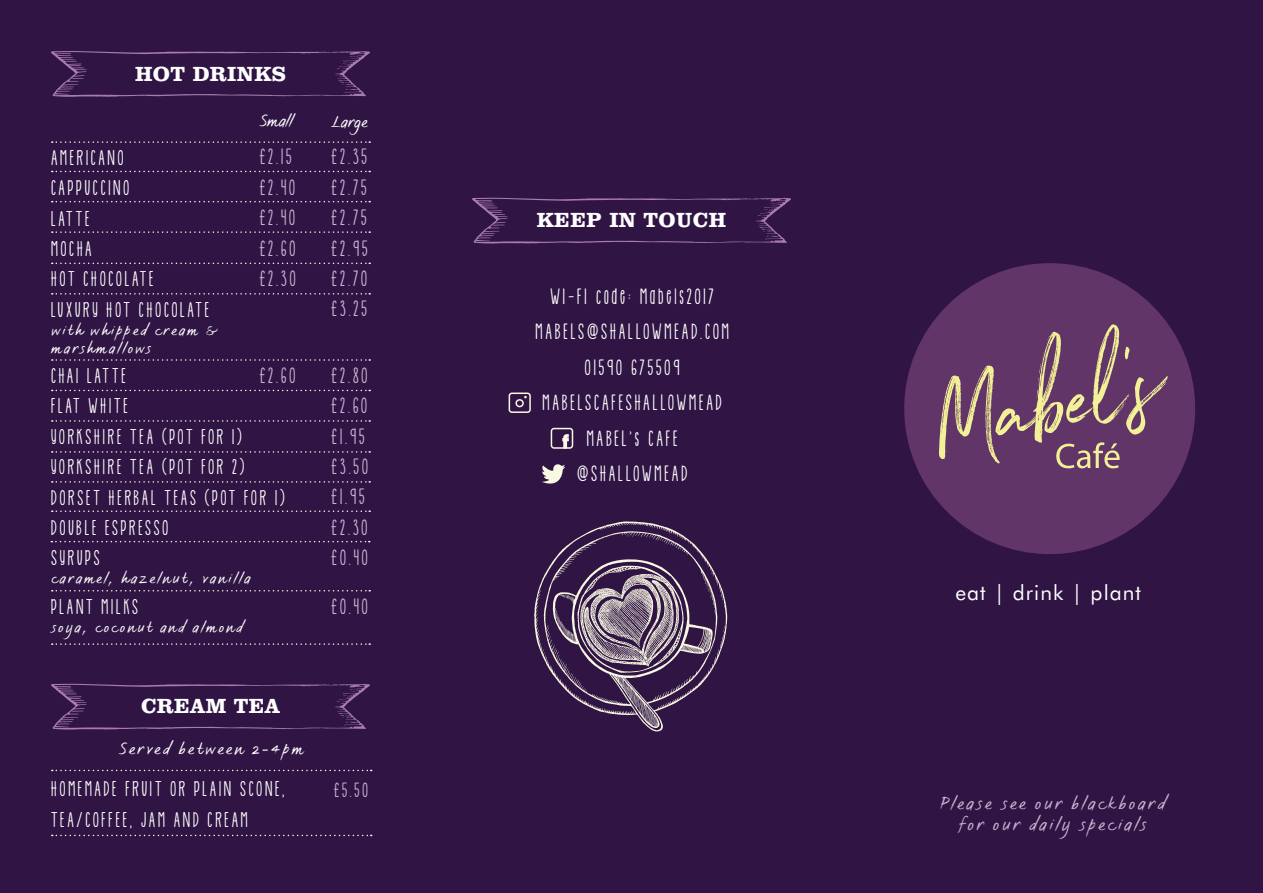
<style>
.page{position:relative;width:1263px;height:893px;background:#301544}
.page>*{position:absolute;margin:0;border:0;box-sizing:border-box;transform-origin:0 0}
.t1{font:21px "KG How Many Times";letter-spacing:.14em;color:#ceb5d3}
.t2{font:21px "KG How Many Times";letter-spacing:.14em;color:#fff}
.t3{font:700 21px "Clarendon BT";letter-spacing:.02em;color:#fff}
.t4{font:21px "Futura BT";letter-spacing:.05em;color:#fff}
.t5{font:20.25px "KG How Many Times";letter-spacing:.14em;color:#fff}
.t6{font:19.5px "KG How Many Times";color:#ceb5d3}
.t7{font:18px "FS Sammy";letter-spacing:.14em;color:#ceb5d3}
.t8{font:16.5px "FS Sammy";letter-spacing:.14em;color:#fff}
.t9{font:15px/18px "FS Sammy";letter-spacing:.14em;color:#fff}
</style>
<div class="page">
<svg style="left:51px;top:51px;width:319px;height:46px"></svg>
<svg style="left:508px;top:392px;width:23px;height:21px"></svg>
<div style="left:551px;top:428px;width:22px;height:21px;border:2px solid #f9f8e3;border-radius:3px"></div>
<svg style="left:561px;top:434px;width:8px;height:15px"></svg>
<svg style="left:534px;top:521px;width:193px;height:211px"></svg>
<svg style="left:472px;top:198px;width:319px;height:46px"></svg>
<svg style="left:52px;top:171px;width:318px;height:1px"></svg>
<svg style="left:52px;top:141px;width:318px;height:2px"></svg>
<svg style="left:52px;top:201px;width:318px;height:1px"></svg>
<svg style="left:52px;top:231px;width:318px;height:2px"></svg>
<svg style="left:52px;top:263px;width:318px;height:1px"></svg>
<svg style="left:52px;top:293px;width:318px;height:2px"></svg>
<svg style="left:52px;top:359px;width:318px;height:2px"></svg>
<svg style="left:52px;top:390px;width:318px;height:1px"></svg>
<svg style="left:52px;top:420px;width:318px;height:2px"></svg>
<svg style="left:52px;top:451px;width:318px;height:2px"></svg>
<svg style="left:52px;top:481px;width:318px;height:2px"></svg>
<svg style="left:51px;top:541px;width:319px;height:1px"></svg>
<svg style="left:52px;top:510px;width:318px;height:2px"></svg>
<svg style="left:52px;top:590px;width:318px;height:1px"></svg>
<svg style="left:52px;top:643px;width:318px;height:2px"></svg>
<svg style="left:542px;top:464px;width:23px;height:20px"></svg>
<div style="left:904px;top:263px;width:291px;height:291px;background:#623569;border-radius:50%"></div>
<svg style="left:939px;top:324px;width:233px;height:144px"></svg>
<svg style="left:51px;top:684px;width:319px;height:46px"></svg>
<svg style="left:52px;top:835px;width:320px;height:1px"></svg>
<svg style="left:52px;top:770px;width:320px;height:1px"></svg>
<p class="t3" style="left:135px;top:60px;width:152px">HOT DRINKS</p>
<p class="t8" style="left:260px;top:111px;width:34px">Small</p>
<p class="t1" style="left:259px;top:146px;width:34px">51.2£</p>
<p class="t1" style="left:259px;top:176px;width:37px">£2.40</p>
<p class="t1" style="left:259px;top:206px;width:37px">£2.40</p>
<p class="t1" style="left:259px;top:237px;width:37px">£2.60</p>
<p class="t1" style="left:259px;top:267px;width:38px">£2.30</p>
<p class="t5" style="left:51px;top:147px;width:74px">ONAC I REMA</p>
<p class="t5" style="left:51px;top:177px;width:79px">ONI CCUPPAC</p>
<p class="t5" style="left:51px;top:207px;width:40px">LATTE</p>
<p class="t5" style="left:51px;top:238px;width:42px">MOCHA</p>
<p class="t5" style="left:51px;top:268px;width:104px">HOT CHOCOLATE</p>
<p class="t5" style="left:51px;top:299px;width:159px">YRUXUL TOH LOCOHC A T E</p>
<p class="t9" style="left:206px;top:321px;width:13px">&amp;</p>
<p class="t9" style="left:90px;top:321px;width:58px">whipp de</p>
<p class="t9" style="left:51px;top:321px;width:101px">with marshmallows</p>
<p class="t5" style="left:51px;top:365px;width:76px">CHAI LATTE</p>
<p class="t5" style="left:51px;top:395px;width:78px">LF A T ETIHW</p>
<p class="t5" style="left:51px;top:426px;width:192px">YORKSHIRE TEA (POT FOR (1</p>
<p class="t5" style="left:51px;top:456px;width:195px">YORKSHIRE TEA (POT FOR (2</p>
<p class="t5" style="left:51px;top:486px;width:235px">TESROD LABREH SAET TOP( ( 1ROF</p>
<p class="t5" style="left:51px;top:517px;width:119px">DOUBLE ESPRESSO</p>
<p class="t5" style="left:51px;top:547px;width:50px">SYRUPS</p>
<p class="t9" style="left:202px;top:569px;width:50px">vanilla</p>
<p class="t9" style="left:155px;top:321px;width:45px">maerc</p>
<p class="t1" style="left:259px;top:364px;width:37px">£2.60</p>
<p class="t9" style="left:121px;top:569px;width:75px">hazelnut,</p>
<p class="t9" style="left:51px;top:569px;width:64px">caramel,</p>
<p class="t5" style="left:51px;top:596px;width:88px">PLANT MILKS</p>
<p class="t9" style="left:51px;top:618px;width:38px">,ayos</p>
<p class="t9" style="left:160px;top:618px;width:26px">and</p>
<p class="t9" style="left:192px;top:618px;width:52px">ml a ond</p>
<p class="t9" style="left:95px;top:618px;width:59px">nococ u t</p>
<p class="t3" style="left:141px;top:693px;width:140px">CREAM TEA</p>
<p class="t8" style="left:119px;top:739px;width:52px">Served</p>
<p class="t8" style="left:178px;top:739px;width:66px">between</p>
<p class="t8" style="left:252px;top:739px;width:53px">2-4pm</p>
<p class="t5" style="left:51px;top:778px;width:235px">EDAMEMOH T I URF RO NI ALP , ENOCS</p>
<p class="t5" style="left:51px;top:809px;width:198px">MAJ, EE F FOC/AET DNA MAERC</p>
<p class="t8" style="left:332px;top:112px;width:37px">Large</p>
<p class="t1" style="left:331px;top:146px;width:37px">53.2£</p>
<p class="t1" style="left:331px;top:176px;width:37px">£2.75</p>
<p class="t1" style="left:331px;top:206px;width:37px">£2.75</p>
<p class="t1" style="left:331px;top:237px;width:38px">£2.95</p>
<p class="t1" style="left:331px;top:267px;width:37px">£2.70</p>
<p class="t1" style="left:331px;top:298px;width:37px">£3.25</p>
<p class="t1" style="left:331px;top:364px;width:38px">£2.80</p>
<p class="t1" style="left:331px;top:394px;width:37px">£2.60</p>
<p class="t1" style="left:331px;top:425px;width:35px">£1.95</p>
<p class="t1" style="left:331px;top:455px;width:38px">£3.50</p>
<p class="t1" style="left:331px;top:486px;width:35px">£1.95</p>
<p class="t1" style="left:331px;top:516px;width:38px">£2.30</p>
<p class="t1" style="left:331px;top:546px;width:38px">£0.40</p>
<p class="t1" style="left:331px;top:595px;width:38px">£0.40</p>
<p class="t6" style="left:334px;top:779px;width:35px">£5.50</p>
<p class="t3" style="left:537px;top:207px;width:191px">KEEP IN TOUCH</p>
<p class="t2" style="left:550px;top:285px;width:165px">WI-FI code: Mabels2017</p>
<p class="t2" style="left:535px;top:320px;width:195px">MABELS@SHALLOWMEAD.COM</p>
<p class="t2" style="left:585px;top:356px;width:96px">01590 675509</p>
<p class="t2" style="left:542px;top:391px;width:181px">DAEMWOLLAHSE FACSLEBAM</p>
<p class="t2" style="left:587px;top:427px;width:93px">MABEL s' CAFE</p>
<p class="t2" style="left:577px;top:462px;width:112px">@SHALLOWMEAD</p>
<p class="t4" style="left:955px;top:580px;width:187px">eat | drink | plant</p>
<p class="t7" style="left:940px;top:793px;width:53px">P l esae</p>
<p class="t7" style="left:1001px;top:793px;width:26px">ees</p>
<p class="t7" style="left:1035px;top:793px;width:28px">ruo</p>
<p class="t7" style="left:1071px;top:793px;width:96px">draobkca l b</p>
<p class="t7" style="left:958px;top:814px;width:27px">for</p>
<p class="t7" style="left:993px;top:814px;width:28px">our</p>
<p class="t7" style="left:1029px;top:814px;width:42px">daily</p>
<p class="t7" style="left:1079px;top:814px;width:69px">specials</p>
</div>
